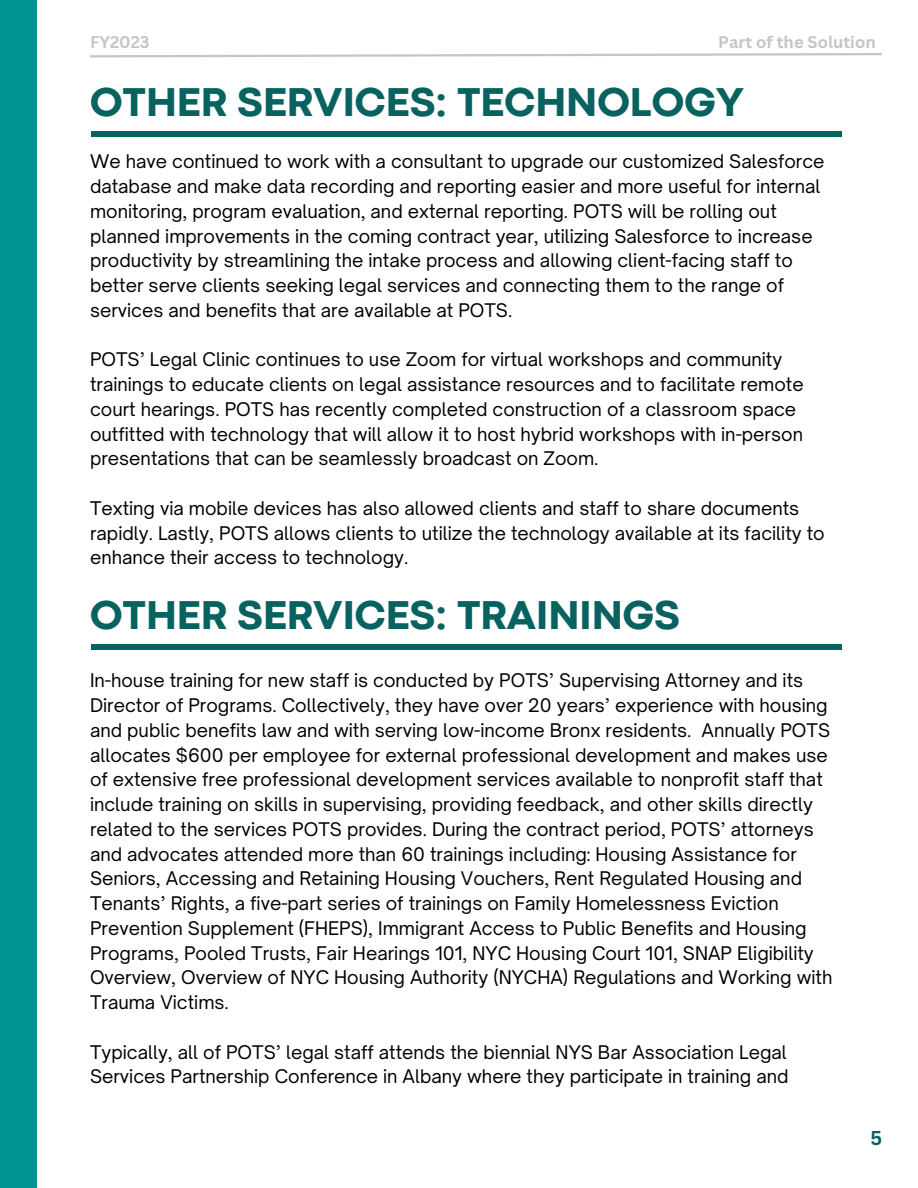
<style>
.page{position:relative;width:918px;height:1188px;background:#fff}
.page>*{position:absolute;margin:0;border:0;box-sizing:border-box;transform-origin:0 0}
.t1{font:800 42px "Codec Pro";color:#08625f}
.t2{font:700 19.5px "Canva Sans";color:#08625f}
.t3{font:18px/24.8px "Open Sauce One";color:#000}
.t4{font:700 16.5px "Canva Sans";color:#c3c5c6}
</style>
<div class="page">
<div style="left:0;top:0;width:37px;height:1188px;background:#009490"></div>
<div style="left:92px;top:131px;width:750px;height:5px;background:#08625f"></div>
<svg style="left:90px;top:53px;width:792px;height:5px"></svg>
<div style="left:92px;top:644px;width:750px;height:6px;background:#08625f"></div>
<p class="t4" style="left:90px;top:31px;width:61px">FY2023</p>
<p class="t4" style="left:718px;top:31px;width:159px">Part of the Solution</p>
<p class="t1" style="left:90px;top:87px;width:655px">OTHER SERVICES: TECHNOLOGY</p>
<p class="t3" style="left:90px;top:149px;width:736px">We have continued to work with a consultant to upgrade our customized Salesforce database and make data recording and reporting easier and more useful for internal monitoring, program evaluation, and external reporting. POTS will be rolling out planned improvements in the coming contract year, utilizing Salesforce to increase productivity by streamlining the intake process and allowing client-facing staff to better serve clients seeking legal services and connecting them to the range of services and benefits that are available at POTS.</p>
<p class="t3" style="left:90px;top:347px;width:715px">POTS’ Legal Clinic continues to use Zoom for virtual workshops and community trainings to educate clients on legal assistance resources and to facilitate remote court hearings. POTS has recently completed construction of a classroom space outfitted with technology that will allow it to host hybrid workshops with in-person presentations that can be seamlessly broadcast on Zoom.</p>
<p class="t3" style="left:90px;top:496px;width:736px">Texting via mobile devices has also allowed clients and staff to share documents rapidly. Lastly, POTS allows clients to utilize the technology available at its facility to enhance their access to technology.</p>
<p class="t1" style="left:90px;top:600px;width:591px">OTHER SERVICES: TRAININGS</p>
<p class="t3" style="left:90px;top:668px;width:744px">In-house training for new staff is conducted by POTS’ Supervising Attorney and its Director of Programs. Collectively, they have over 20 years’ experience with housing and public benefits law and with serving low-income Bronx residents. Annually POTS allocates $600 per employee for external professional development and makes use of extensive free professional development services available to nonprofit staff that include training on skills in supervising, providing feedback, and other skills directly related to the services POTS provides. During the contract period, POTS’ attorneys and advocates attended more than 60 trainings including: Housing Assistance for Seniors, Accessing and Retaining Housing Vouchers, Rent Regulated Housing and Tenants’ Rights, a five-part series of trainings on Family Homelessness Eviction Prevention Supplement (FHEPS), Immigrant Access to Public Benefits and Housing Programs, Pooled Trusts, Fair Hearings 101, NYC Housing Court 101, SNAP Eligibility Overview, Overview of NYC Housing Authority (NYCHA) Regulations and Working with Trauma Victims.</p>
<p class="t3" style="left:90px;top:1039px;width:700px">Typically, all of POTS’ legal staff attends the biennial NYS Bar Association Legal<br>Services Partnership Conference in Albany where they participate in training and</p>
<p class="t2" style="left:870px;top:1124px;width:13px">5</p>
</div>
